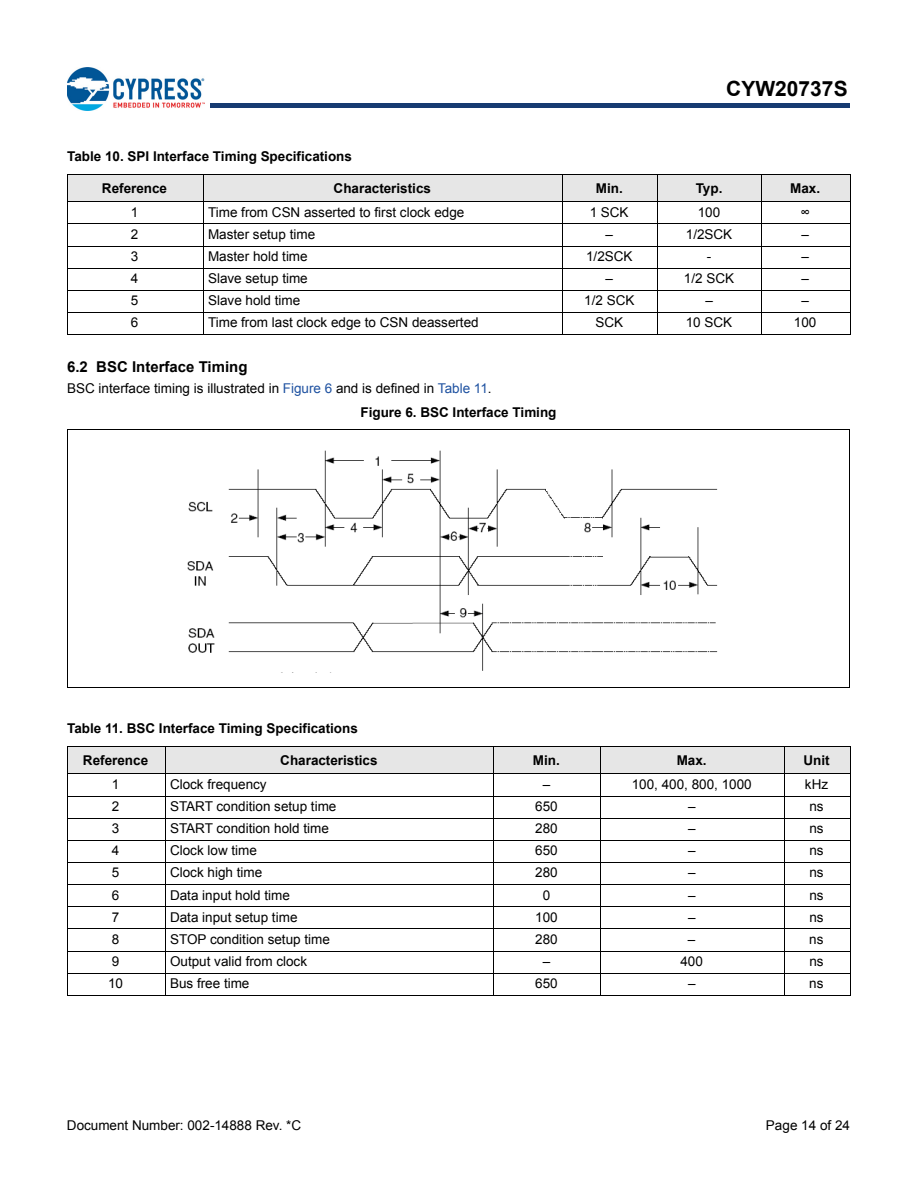
<style>
.page{position:relative;width:918px;height:1188px;background:#fff}
.page>*{position:absolute;margin:0;border:0;box-sizing:border-box;transform-origin:0 0}
.t1{font:700 21px "Arial";color:#000}
.t2{font:700 15px "Arial";letter-spacing:.005em;color:#000}
.t3{font:13.5px/24px "Arial";color:#000}
.t4{font:700 13.5px "Arial";color:#000}
.s1{color:#1f52a1}
.s2{font-weight:700}
</style>
<div class="page">
<hr style="left:210px;top:104px;width:640px;height:4px;background:#163b71">
<img style="left:67px;top:68px;width:137px;height:42px">
<div style="left:67px;top:175px;width:137px;height:27px;background:#e6e6e6"></div>
<div style="left:204px;top:175px;width:358px;height:27px;background:#e6e6e6"></div>
<div style="left:562px;top:175px;width:96px;height:27px;background:#e6e6e6"></div>
<div style="left:658px;top:175px;width:104px;height:27px;background:#e6e6e6"></div>
<div style="left:762px;top:175px;width:88px;height:27px;background:#e6e6e6"></div>
<div style="left:67px;top:747px;width:99px;height:27px;background:#e6e6e6"></div>
<div style="left:166px;top:747px;width:328px;height:27px;background:#e6e6e6"></div>
<div style="left:494px;top:747px;width:107px;height:27px;background:#e6e6e6"></div>
<div style="left:601px;top:747px;width:183px;height:27px;background:#e6e6e6"></div>
<div style="left:784px;top:747px;width:66px;height:27px;background:#e6e6e6"></div>
<hr style="left:67px;top:175px;width:1px;height:159px;background:#000">
<hr style="left:203px;top:174px;width:1px;height:161px;background:#000">
<hr style="left:562px;top:174px;width:1px;height:161px;background:#000">
<hr style="left:657px;top:174px;width:1px;height:161px;background:#000">
<hr style="left:762px;top:174px;width:1px;height:161px;background:#000">
<hr style="left:850px;top:175px;width:1px;height:159px;background:#000">
<hr style="left:67px;top:174px;width:783px;height:1px;background:#000">
<hr style="left:67px;top:201px;width:783px;height:1px;background:#000">
<hr style="left:67px;top:224px;width:783px;height:1px;background:#000">
<hr style="left:67px;top:246px;width:783px;height:1px;background:#000">
<hr style="left:67px;top:268px;width:783px;height:1px;background:#000">
<hr style="left:67px;top:290px;width:783px;height:1px;background:#000">
<hr style="left:67px;top:312px;width:783px;height:1px;background:#000">
<hr style="left:67px;top:334px;width:783px;height:1px;background:#000">
<hr style="left:67px;top:747px;width:1px;height:248px;background:#000">
<hr style="left:165px;top:746px;width:1px;height:250px;background:#000">
<hr style="left:494px;top:746px;width:1px;height:250px;background:#000">
<hr style="left:600px;top:746px;width:1px;height:250px;background:#000">
<hr style="left:784px;top:746px;width:1px;height:250px;background:#000">
<hr style="left:850px;top:747px;width:1px;height:248px;background:#000">
<hr style="left:67px;top:746px;width:783px;height:1px;background:#000">
<hr style="left:67px;top:774px;width:783px;height:1px;background:#000">
<hr style="left:67px;top:796px;width:783px;height:1px;background:#000">
<hr style="left:67px;top:818px;width:783px;height:1px;background:#000">
<hr style="left:67px;top:840px;width:783px;height:1px;background:#000">
<hr style="left:67px;top:862px;width:783px;height:1px;background:#000">
<hr style="left:67px;top:884px;width:783px;height:1px;background:#000">
<hr style="left:67px;top:906px;width:783px;height:1px;background:#000">
<hr style="left:67px;top:929px;width:783px;height:1px;background:#000">
<hr style="left:67px;top:951px;width:783px;height:1px;background:#000">
<hr style="left:67px;top:973px;width:783px;height:1px;background:#000">
<hr style="left:67px;top:995px;width:783px;height:1px;background:#000">
<img style="left:187px;top:450px;width:531px;height:223px">
<hr style="left:67px;top:429px;width:783px;height:1px;background:#000">
<hr style="left:849px;top:429px;width:1px;height:259px;background:#000">
<hr style="left:67px;top:688px;width:783px;height:1px;background:#000">
<hr style="left:67px;top:429px;width:1px;height:259px;background:#000">
<h1 class="t1" style="left:726px;top:77px;width:123px">CYW20737S</h1>
<p class="t4" style="left:67px;top:149px;width:286px">Table 10. SPI Interface Timing Specifications</p>
<p class="t4" style="left:102px;top:180px;width:67px">Reference</p>
<p class="t4" style="left:334px;top:180px;width:99px">Characteristics</p>
<p class="t4" style="left:596px;top:180px;width:28px">Min.</p>
<p class="t4" style="left:696px;top:180px;width:28px">Typ.</p>
<p class="t4" style="left:790px;top:180px;width:31px">Max.</p>
<p class="t3" style="left:131px;top:200px;width:9px">1</p>
<p class="t3" style="left:208px;top:200px;width:258px">Time from CSN asserted to first clock edge</p>
<p class="t3" style="left:590px;top:200px;width:40px">1 SCK</p>
<p class="t3" style="left:698px;top:200px;width:24px">100</p>
<p class="t3" style="left:800px;top:200px;width:11px">∞</p>
<p class="t3" style="left:131px;top:222px;width:9px">2</p>
<p class="t3" style="left:208px;top:222px;width:109px">Master setup time</p>
<p class="t3" style="left:606px;top:222px;width:9px">–</p>
<p class="t3" style="left:686px;top:222px;width:48px">1/2SCK</p>
<p class="t3" style="left:801px;top:222px;width:9px">–</p>
<p class="t3" style="left:131px;top:244px;width:9px">3</p>
<p class="t3" style="left:208px;top:244px;width:101px">Master hold time</p>
<p class="t3" style="left:586px;top:244px;width:48px">1/2SCK</p>
<p class="t3" style="left:707px;top:244px;width:6px">-</p>
<p class="t3" style="left:802px;top:244px;width:9px">–</p>
<p class="t3" style="left:131px;top:267px;width:9px">4</p>
<p class="t3" style="left:208px;top:267px;width:101px">Slave setup time</p>
<p class="t3" style="left:606px;top:267px;width:9px">–</p>
<p class="t3" style="left:684px;top:267px;width:52px">1/2 SCK</p>
<p class="t3" style="left:802px;top:267px;width:9px">–</p>
<p class="t3" style="left:131px;top:289px;width:9px">5</p>
<p class="t3" style="left:208px;top:289px;width:94px">Slave hold time</p>
<p class="t3" style="left:584px;top:289px;width:52px">1/2 SCK</p>
<p class="t3" style="left:705px;top:289px;width:9px">–</p>
<p class="t3" style="left:802px;top:289px;width:9px">–</p>
<p class="t3" style="left:131px;top:311px;width:9px">6</p>
<p class="t3" style="left:208px;top:311px;width:272px">Time from last clock edge to CSN deasserted</p>
<p class="t3" style="left:595px;top:311px;width:29px">SCK</p>
<p class="t3" style="left:686px;top:311px;width:48px">10 SCK</p>
<p class="t3" style="left:794px;top:311px;width:24px">100</p>
<p class="t2" style="left:67px;top:358px;width:182px">6.2 BSC Interface Timing</p>
<p class="t3" style="left:361px;top:376px;width:198px;text-indent:-293px">BSC interface timing is illustrated in <span class="s1">Figure 6</span> and is defined in <span class="s1">Table 11</span>.<br><span class="s2">Figure 6. BSC Interface Timing</span></p>
<p class="t4" style="left:67px;top:721px;width:292px">Table 11. BSC Interface Timing Specifications</p>
<p class="t4" style="left:83px;top:753px;width:67px">Reference</p>
<p class="t4" style="left:280px;top:753px;width:99px">Characteristics</p>
<p class="t4" style="left:533px;top:753px;width:28px">Min.</p>
<p class="t4" style="left:677px;top:753px;width:31px">Max.</p>
<p class="t4" style="left:803px;top:753px;width:28px">Unit</p>
<p class="t3" style="left:112px;top:772px;width:9px">1</p>
<p class="t3" style="left:170px;top:772px;width:98px">Clock frequency</p>
<p class="t3" style="left:543px;top:772px;width:9px">–</p>
<p class="t3" style="left:632px;top:772px;width:121px">100, 400, 800, 1000</p>
<p class="t3" style="left:805px;top:772px;width:25px">kHz</p>
<p class="t3" style="left:112px;top:794px;width:9px">2</p>
<p class="t3" style="left:170px;top:794px;width:168px">START condition setup time</p>
<p class="t3" style="left:535px;top:794px;width:24px">650</p>
<p class="t3" style="left:688px;top:794px;width:9px">–</p>
<p class="t3" style="left:809px;top:794px;width:16px">ns</p>
<p class="t3" style="left:112px;top:817px;width:9px">3</p>
<p class="t3" style="left:170px;top:817px;width:160px">START condition hold time</p>
<p class="t3" style="left:535px;top:817px;width:24px">280</p>
<p class="t3" style="left:688px;top:817px;width:9px">–</p>
<p class="t3" style="left:809px;top:817px;width:16px">ns</p>
<p class="t3" style="left:112px;top:839px;width:9px">4</p>
<p class="t3" style="left:170px;top:839px;width:88px">Clock low time</p>
<p class="t3" style="left:535px;top:839px;width:24px">650</p>
<p class="t3" style="left:688px;top:839px;width:9px">–</p>
<p class="t3" style="left:809px;top:839px;width:16px">ns</p>
<p class="t3" style="left:112px;top:861px;width:9px">5</p>
<p class="t3" style="left:170px;top:861px;width:94px">Clock high time</p>
<p class="t3" style="left:535px;top:861px;width:24px">280</p>
<p class="t3" style="left:688px;top:861px;width:9px">–</p>
<p class="t3" style="left:809px;top:861px;width:16px">ns</p>
<p class="t3" style="left:112px;top:883px;width:9px">6</p>
<p class="t3" style="left:170px;top:883px;width:121px">Data input hold time</p>
<p class="t3" style="left:543px;top:883px;width:9px">0</p>
<p class="t3" style="left:688px;top:883px;width:9px">–</p>
<p class="t3" style="left:809px;top:883px;width:16px">ns</p>
<p class="t3" style="left:112px;top:905px;width:9px">7</p>
<p class="t3" style="left:170px;top:905px;width:129px">Data input setup time</p>
<p class="t3" style="left:535px;top:905px;width:24px">100</p>
<p class="t3" style="left:688px;top:905px;width:9px">–</p>
<p class="t3" style="left:809px;top:905px;width:16px">ns</p>
<p class="t3" style="left:112px;top:927px;width:9px">8</p>
<p class="t3" style="left:170px;top:927px;width:161px">STOP condition setup time</p>
<p class="t3" style="left:535px;top:927px;width:24px">280</p>
<p class="t3" style="left:688px;top:927px;width:9px">–</p>
<p class="t3" style="left:809px;top:927px;width:16px">ns</p>
<p class="t3" style="left:112px;top:949px;width:9px">9</p>
<p class="t3" style="left:170px;top:949px;width:139px">Output valid from clock</p>
<p class="t3" style="left:543px;top:949px;width:9px">–</p>
<p class="t3" style="left:680px;top:949px;width:24px">400</p>
<p class="t3" style="left:809px;top:949px;width:16px">ns</p>
<p class="t3" style="left:108px;top:971px;width:16px">10</p>
<p class="t3" style="left:170px;top:971px;width:81px">Bus free time</p>
<p class="t3" style="left:535px;top:971px;width:24px">650</p>
<p class="t3" style="left:688px;top:971px;width:9px">–</p>
<p class="t3" style="left:809px;top:971px;width:16px">ns</p>
<p class="t3" style="left:67px;top:1113px;width:236px">Document Number: 002-14888 Rev. *C</p>
<p class="t3" style="left:766px;top:1113px;width:86px">Page 14 of 24</p>
</div>
